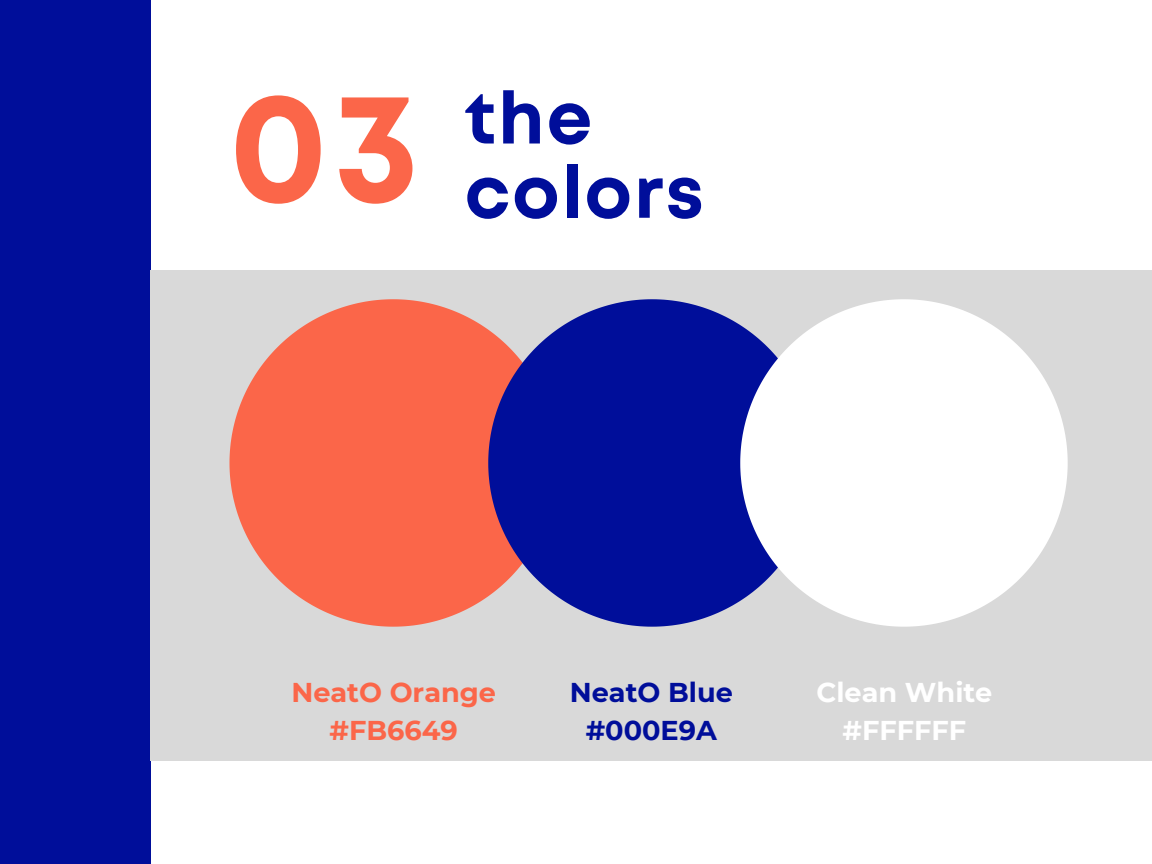
<style>
.page{position:relative;width:1152px;height:864px;background:#fff}
.page>*{position:absolute;margin:0;border:0;box-sizing:border-box;transform-origin:0 0}
.t1{font:700 72.45px/74.2px "Mont";letter-spacing:.03em;color:#000e9a}
.t2{font:700 27.15px/38.2px "Montserrat";color:#fb6649;text-align:center}
.t3{font:700 27.15px/38.2px "Montserrat";color:#fff;text-align:center}
.t4{font:700 27.15px/38.2px "Montserrat";color:#000e9a;text-align:center}
</style>
<div class="page">
<div style="left:0;top:0;width:151px;height:864px;background:#000e9a"></div>
<div style="left:151px;top:271px;width:1001px;height:490px;background:#d9d9d9"></div>
<svg style="left:230px;top:299px;width:258px;height:328px;fill:#fb6649"></svg>
<svg style="left:488px;top:299px;width:252px;height:328px;fill:#000e9a"></svg>
<svg style="left:740px;top:299px;width:328px;height:328px;fill:#fff"></svg>
<h1 class="t1" style="left:229px;top:86px;width:477px;text-indent:236px">the<br><sup>03</sup> colors</h1>
<p class="t2" style="left:291px;top:673px;width:206px">NeatO Orange #FB6649</p>
<p class="t4" style="left:570px;top:673px;width:165px">NeatO Blue #000E9A</p>
<p class="t3" style="left:817px;top:673px;width:177px">Clean White #FFFFFF</p>
</div>
